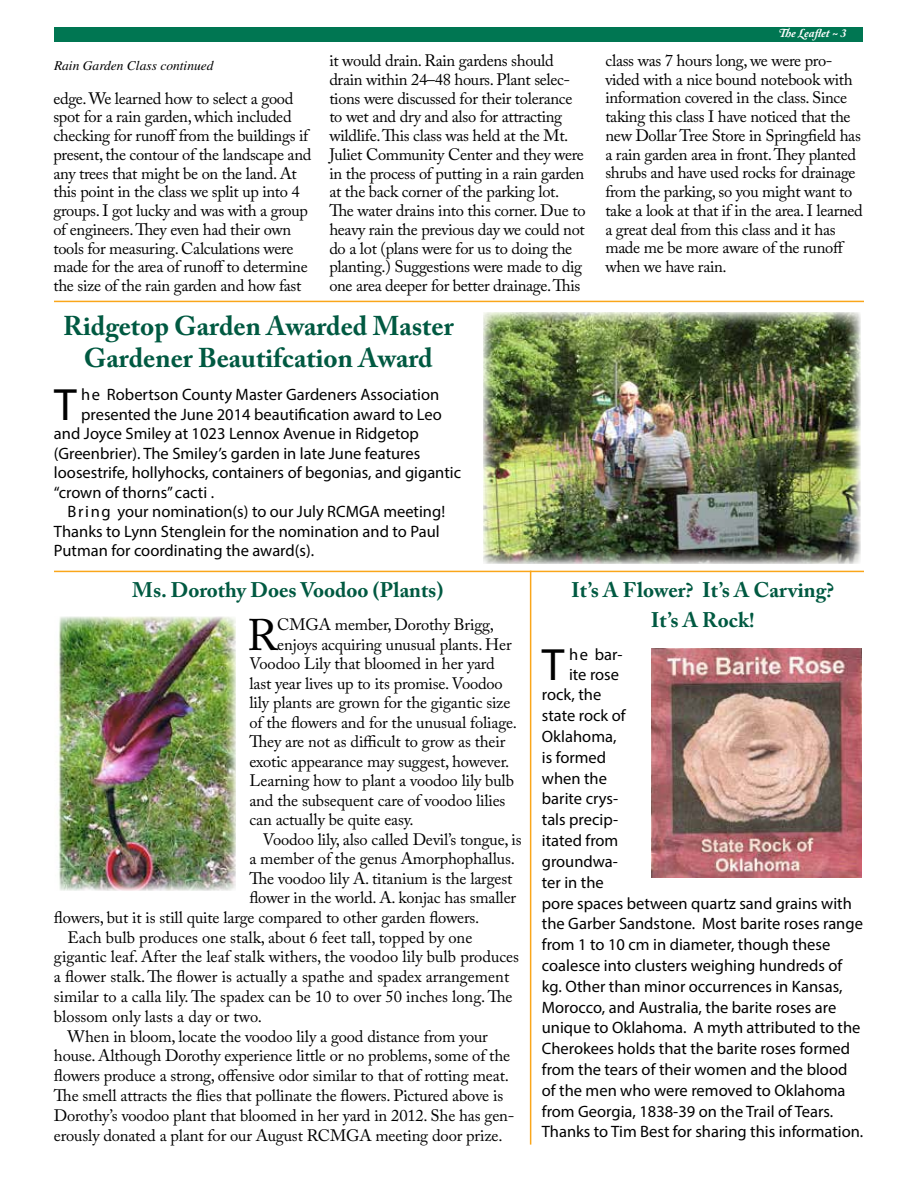
<style>
.page{position:relative;width:918px;height:1188px;background:#fff}
.page>*{position:absolute;margin:0;border:0;box-sizing:border-box;transform-origin:0 0}
.t1{font:45.45px "Myriad Pro";color:#000}
.t2{font:43.95px "Adobe Caslon Pro";color:#000}
.t3{font:700 27px/32.4px "Adobe Caslon Pro";color:#005941;text-align:center}
.t4{font:700 21px/29.8px "Adobe Caslon Pro";color:#005941;text-align:center}
.t5{font:16.5px/18.8px "Adobe Caslon Pro";letter-spacing:-.015em;color:#000}
.t6{font:16.5px "Myriad Pro";color:#000}
.t7{font:italic 13.5px "Times LT Std";color:#000}
.t8{font:italic 700 12px "Adobe Caslon Pro";color:#fff}
</style>
<div class="page">
<div style="left:55px;top:27px;width:808px;height:14px;background:#007652"></div>
<img style="left:483px;top:312px;width:378px;height:252px">
<hr style="left:54px;top:301px;width:810px;height:1px;background:#faa61a">
<hr style="left:54px;top:571px;width:810px;height:1px;background:#faa61a">
<img style="left:58px;top:617px;width:178px;height:274px">
<img style="left:651px;top:648px;width:210px;height:229px">
<hr style="left:530px;top:571px;width:1px;height:574px;background:#faa61a">
<p class="t7" style="left:54px;top:58px;width:161px">Rain Garden Class continued</p>
<p class="t5" style="left:53px;top:89px;width:259px">edge. We learned how to select a good spot for a rain garden, which included checking for runoff from the buildings if present, the contour of the landscape and any trees that might be on the land. At this point in the class we split up into 4 groups. I got lucky and was with a group of engineers. They even had their own tools for measuring. Calculations were made for the area of runoff to determine the size of the rain garden and how fast</p>
<p class="t8" style="left:779px;top:26px;width:69px">The Leaflet ~ 3</p>
<p class="t5" style="left:329px;top:51px;width:258px">it would drain. Rain gardens should drain within 24–48 hours. Plant selec&shy;tions were discussed for their tolerance to wet and dry and also for attracting wildlife. This class was held at the Mt.<br>Juliet Community Center and they were in the process of putting in a rain garden at the back corner of the parking lot.<br>The water drains into this corner. Due to heavy rain the previous day we could not do a lot (plans were for us to doing the planting.) Suggestions were made to dig one area deeper for better drainage. This</p>
<p class="t5" style="left:605px;top:51px;width:259px">class was 7 hours long, we were pro&shy;vided with a nice bound notebook with information covered in the class. Since taking this class I have noticed that the new Dollar Tree Store in Springfield has a rain garden area in front. They planted shrubs and have used rocks for drainage from the parking, so you might want to take a look at that if in the area. I learned a great deal from this class and it has made me be more aware of the runoff when we have rain.</p>
<h3 class="t3" style="left:63px;top:309px;width:392px">Ridgetop Garden Awarded Master<br>Gardener Beautifcation Award</h3>
<h1 class="t1" style="left:54px;top:376px;width:24px">T</h1>
<p class="t6" style="left:81px;top:385px;width:360px">he Robertson County Master Gardeners Association</p>
<p class="t6" style="left:81px;top:404px;width:362px">presented the June 2014 beautification award to Leo</p>
<p class="t6" style="left:54px;top:424px;width:366px">and Joyce Smiley at 1023 Lennox Avenue in Ridgetop</p>
<p class="t6" style="left:54px;top:443px;width:368px">(Greenbrier). The Smiley’s garden in late June features</p>
<p class="t6" style="left:54px;top:463px;width:409px">loosestrife, hollyhocks, containers of begonias, and gigantic</p>
<p class="t6" style="left:54px;top:482px;width:162px">“crown of thorns” cacti .</p>
<p class="t6" style="left:67px;top:502px;width:379px">Bring your nomination(s) to our July RCMGA meeting!</p>
<p class="t6" style="left:54px;top:521px;width:387px">Thanks to Lynn Stenglein for the nomination and to Paul</p>
<p class="t6" style="left:54px;top:541px;width:262px">Putman for coordinating the award(s).</p>
<p class="t4" style="left:132px;top:575px;width:313px">Ms. Dorothy Does Voodoo (Plants)</p>
<h2 class="t2" style="left:247px;top:609px;width:32px">R</h2>
<p class="t5" style="left:277px;top:615px;width:218px">CMGA member, Dorothy Brigg,</p>
<p class="t5" style="left:277px;top:635px;width:236px">enjoys acquiring unusual plants. Her</p>
<p class="t5" style="left:249px;top:654px;width:247px">Voodoo Lily that bloomed in her yard</p>
<p class="t5" style="left:249px;top:674px;width:255px">last year lives up to its promise. Voodoo</p>
<p class="t5" style="left:249px;top:693px;width:263px">lily plants are grown for the gigantic size</p>
<p class="t5" style="left:249px;top:713px;width:269px">of the flowers and for the unusual foliage.</p>
<p class="t5" style="left:249px;top:732px;width:257px">They are not as difficult to grow as their</p>
<p class="t5" style="left:249px;top:752px;width:261px">exotic appearance may suggest, however.</p>
<p class="t5" style="left:249px;top:771px;width:266px">Learning how to plant a voodoo lily bulb</p>
<p class="t5" style="left:249px;top:791px;width:258px">and the subsequent care of voodoo lilies</p>
<p class="t5" style="left:249px;top:810px;width:166px">can actually be quite easy.</p>
<p class="t5" style="left:263px;top:830px;width:260px">Voodoo lily, also called Devil’s tongue, is</p>
<p class="t5" style="left:249px;top:849px;width:267px">a member of the genus Amorphophallus.</p>
<p class="t5" style="left:249px;top:869px;width:264px">The voodoo lily A. titanium is the largest</p>
<p class="t5" style="left:249px;top:888px;width:268px">flower in the world. A. konjac has smaller</p>
<p class="t5" style="left:54px;top:908px;width:427px">flowers, but it is still quite large compared to other garden flowers.</p>
<p class="t5" style="left:67px;top:928px;width:406px">Each bulb produces one stalk, about 6 feet tall, topped by one</p>
<p class="t5" style="left:54px;top:947px;width:467px">gigantic leaf. After the leaf stalk withers, the voodoo lily bulb produces</p>
<p class="t5" style="left:54px;top:967px;width:457px">a flower stalk. The flower is actually a spathe and spadex arrangement</p>
<p class="t5" style="left:54px;top:987px;width:460px">similar to a calla lily. The spadex can be 10 to over 50 inches long. The</p>
<p class="t5" style="left:54px;top:1007px;width:210px">blossom only lasts a day or two.</p>
<p class="t5" style="left:67px;top:1027px;width:422px">When in bloom, locate the voodoo lily a good distance from your</p>
<p class="t5" style="left:54px;top:1046px;width:458px">house. Although Dorothy experience little or no problems, some of the</p>
<p class="t5" style="left:54px;top:1066px;width:456px">flowers produce a strong, offensive odor similar to that of rotting meat.</p>
<p class="t5" style="left:54px;top:1086px;width:451px">The smell attracts the flies that pollinate the flowers. Pictured above is</p>
<p class="t5" style="left:54px;top:1106px;width:462px">Dorothy’s voodoo plant that bloomed in her yard in 2012. She has gen-</p>
<p class="t5" style="left:54px;top:1126px;width:450px">erously donated a plant for our August RCMGA meeting door prize.</p>
<p class="t4" style="left:571px;top:575px;width:265px">It’s A Flower? It’s A Carving?<br>It’s A Rock!</p>
<h1 class="t1" style="left:542px;top:636px;width:24px">T</h1>
<p class="t6" style="left:569px;top:644px;width:55px">he bar-</p>
<p class="t6" style="left:569px;top:664px;width:52px">ite rose</p>
<p class="t6" style="left:542px;top:685px;width:61px">rock, the</p>
<p class="t6" style="left:542px;top:706px;width:85px">state rock of</p>
<p class="t6" style="left:542px;top:726px;width:76px">Oklahoma,</p>
<p class="t6" style="left:542px;top:747px;width:66px">is formed</p>
<p class="t6" style="left:542px;top:768px;width:67px">when the</p>
<p class="t6" style="left:542px;top:789px;width:78px">barite crys-</p>
<p class="t6" style="left:542px;top:810px;width:78px">tals precip-</p>
<p class="t6" style="left:542px;top:830px;width:78px">itated from</p>
<p class="t6" style="left:542px;top:851px;width:78px">groundwa-</p>
<p class="t6" style="left:542px;top:872px;width:63px">ter in the</p>
<p class="t6" style="left:542px;top:893px;width:311px">pore spaces between quartz sand grains with</p>
<p class="t6" style="left:542px;top:914px;width:323px">the Garber Sandstone. Most barite roses range</p>
<p class="t6" style="left:542px;top:934px;width:290px">from 1 to 10 cm in diameter, though these</p>
<p class="t6" style="left:542px;top:955px;width:302px">coalesce into clusters weighing hundreds of</p>
<p class="t6" style="left:542px;top:976px;width:302px">kg. Other than minor occurrences in Kansas,</p>
<p class="t6" style="left:542px;top:997px;width:296px">Morocco, and Australia, the barite roses are</p>
<p class="t6" style="left:542px;top:1018px;width:320px">unique to Oklahoma. A myth attributed to the</p>
<p class="t6" style="left:542px;top:1038px;width:310px">Cherokees holds that the barite roses formed</p>
<p class="t6" style="left:542px;top:1059px;width:307px">from the tears of their women and the blood</p>
<p class="t6" style="left:542px;top:1080px;width:305px">of the men who were removed to Oklahoma</p>
<p class="t6" style="left:542px;top:1101px;width:293px">from Georgia, 1838-39 on the Trail of Tears.</p>
<p class="t6" style="left:542px;top:1122px;width:323px">Thanks to Tim Best for sharing this information.</p>
</div>
